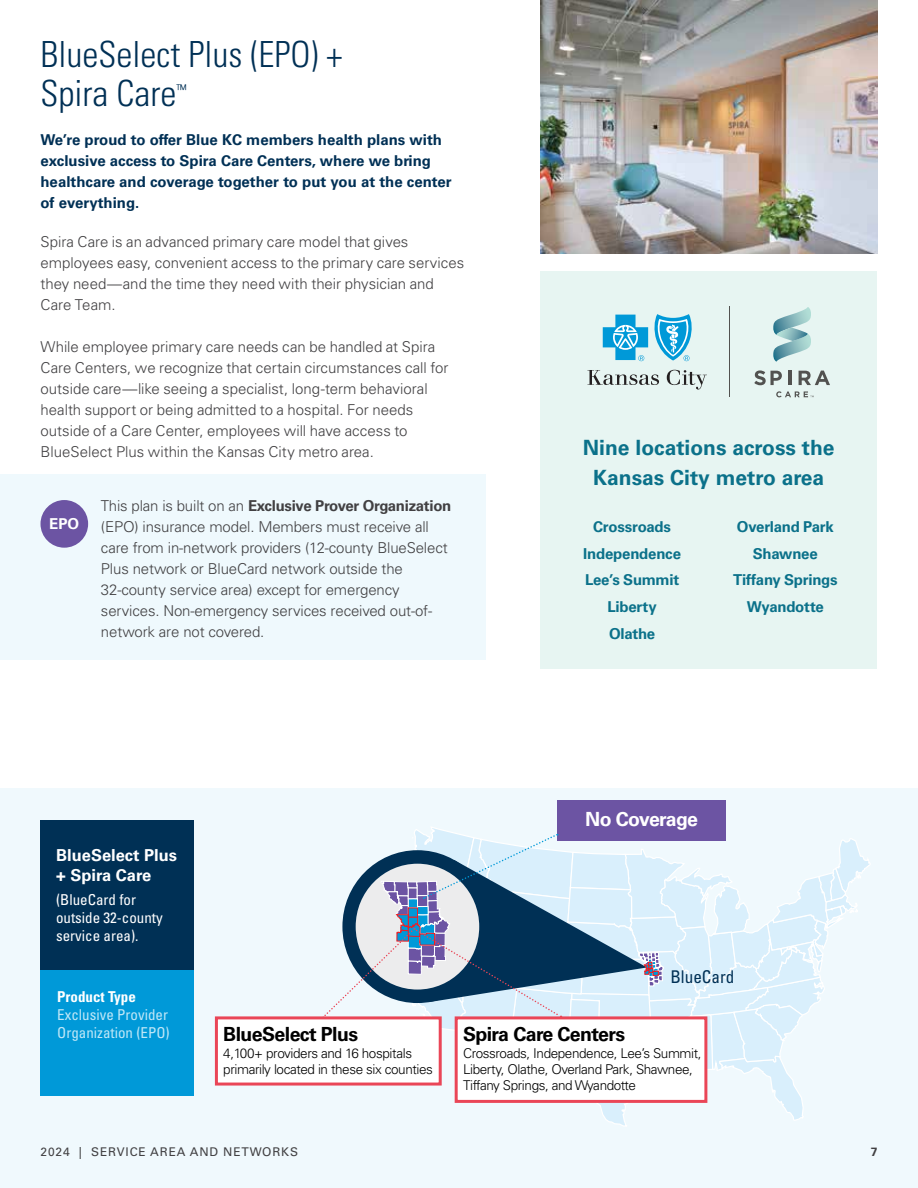
<style>
.page{position:relative;width:918px;height:1188px;background:#fff}
.page>*{position:absolute;margin:0;border:0;box-sizing:border-box;transform-origin:0 0}
.t1{font:300 condensed 36px/39px "Univers LT Std";color:#003055}
.t2{font:700 21px/30px "Univers LT Std";color:#0b718a;text-align:center}
.t3{font:700 19.5px "Univers LT Std";letter-spacing:-.03em;color:#000}
.t4{font:700 19.5px "Univers LT Std";letter-spacing:-.04em;color:#fff}
.t5{font:condensed 17.55px "Univers LT Std";color:#003055}
.t6{font:700 16.5px/19.8px "Univers LT Std";color:#fff}
.t7{font:300 15px/21px "Univers LT Std";letter-spacing:-.005em;color:#414042}
.t8{font:700 15px/21px "Univers LT Std";color:#003055}
.t9{font:700 15px/26.8px "Univers LT Std";letter-spacing:-.015em;color:#0b718a;text-align:center}
.t10{font:condensed 15px/18px "Univers LT Std";color:#fff}
.t11{font:condensed 15px/18px "Univers LT Std";color:#bfe7f7}
.t12{font:700 condensed 15px "Univers LT Std";color:#fff}
.t13{font:700 15px "Univers LT Std";color:#fff}
.t14{font:300 13.5px/16.2px "Univers LT Std";letter-spacing:-.03em;color:#000}
.t15{font:300 condensed 13.5px "Univers LT Std";color:#003055}
.t16{font:12px "Univers LT Std";letter-spacing:.07em;color:#414042}
.t17{font:700 12px "Univers LT Std";color:#414042}
.s1{font-weight:700}
</style>
<div class="page">
<div style="left:541px;top:271px;width:336px;height:398px;background:#e7f5f2"></div>
<div style="left:0;top:788px;width:918px;height:400px;background:#f0f9fd"></div>
<div style="left:40px;top:821px;width:154px;height:274px;background:#0099d8"></div>
<div style="left:40px;top:821px;width:154px;height:149px;background:#003055"></div>
<div style="left:0;top:474px;width:486px;height:186px;background:#eff9fd"></div>
<img style="left:540px;top:0;width:338px;height:254px">
<svg style="left:603px;top:315px;width:45px;height:46px"></svg>
<svg style="left:654px;top:314px;width:38px;height:47px"></svg>
<svg style="left:587px;top:370px;width:72px;height:15px"></svg>
<svg style="left:667px;top:370px;width:40px;height:20px"></svg>
<svg style="left:754px;top:370px;width:28px;height:15px"></svg>
<hr style="left:788px;top:371px;width:3px;height:14px;background:#525250">
<svg style="left:799px;top:371px;width:31px;height:14px"></svg>
<svg style="left:776px;top:391px;width:38px;height:6px"></svg>
<hr style="left:729px;top:306px;width:1px;height:91px;background:#525250">
<svg style="left:773px;top:307px;width:38px;height:55px"></svg>
<div style="left:41px;top:500px;width:47px;height:48px;background:#6c54a3;border-radius:50%"></div>
<div style="left:215px;top:1016px;width:227px;height:70px;background:#fff;border:3px solid #ea4657"></div>
<div style="left:557px;top:801px;width:169px;height:40px;background:#6c54a3"></div>
<svg style="left:323px;top:827px;width:547px;height:300px"></svg>
<h1 class="t1" style="left:40px;top:34px;width:303px">BlueSelect Plus (EPO) +<br>Spira Care</h1>
<p class="t15" style="left:176px;top:81px;width:11px">™</p>
<p class="t8" style="left:40px;top:129px;width:413px">We’re proud to offer Blue KC members health plans with exclusive access to Spira Care Centers, where we bring healthcare and coverage together to put you at the center of everything.</p>
<p class="t7" style="left:40px;top:231px;width:425px">Spira Care is an advanced primary care model that gives employees easy, convenient access to the primary care services they need—and the time they need with their physician and Care Team.</p>
<p class="t7" style="left:40px;top:336px;width:409px">While employee primary care needs can be handled at Spira Care Centers, we recognize that certain circumstances call for outside care—like seeing a specialist, long-term behavioral health support or being admitted to a hospital. For needs outside of a Care Center, employees will have access to BlueSelect Plus within the Kansas City metro area.</p>
<p class="t13" style="left:49px;top:515px;width:31px">EPO</p>
<p class="t7" style="left:101px;top:495px;width:352px">This plan is built on an <span class="s1">Exclusive Prover Organization </span>(EPO) insurance model. Members must receive all care from in-network providers (12-county BlueSelect Plus network or BlueCard network outside the 32-county service area) except for emergency services. Non-emergency services received out-of&shy;network are not covered.</p>
<p class="t6" style="left:56px;top:845px;width:123px">BlueSelect Plus + Spira Care</p>
<p class="t10" style="left:56px;top:890px;width:108px">(BlueCard for outside 32-county service area).</p>
<h2 class="t2" style="left:583px;top:433px;width:253px">Nine locations across the<br>Kansas City metro area</h2>
<p class="t9" style="left:583px;top:513px;width:99px">Crossroads<br>Independence<br>Lee’s Summit<br>Liberty<br>Olathe</p>
<p class="t9" style="left:733px;top:513px;width:106px">Overland Park<br>Shawnee<br>Tiffany Springs<br>Wyandotte</p>
<h3 class="t4" style="left:585px;top:808px;width:114px">No Coverage</h3>
<p class="t5" style="left:670px;top:966px;width:66px">BlueCard</p>
<p class="t12" style="left:57px;top:988px;width:80px">Product Type</p>
<p class="t11" style="left:57px;top:1006px;width:114px">Exclusive Provider<br>Organization (EPO)</p>
<h3 class="t3" style="left:223px;top:1023px;width:136px">BlueSelect Plus</h3>
<p class="t14" style="left:223px;top:1045px;width:211px">4,100+ providers and 16 hospitals primarily located in these six counties</p>
<h3 class="t3" style="left:463px;top:1023px;width:164px">Spira Care Centers</h3>
<p class="t14" style="left:463px;top:1045px;width:240px">Crossroads, Independence, Lee’s Summit,<br>Liberty, Olathe, Overland Park, Shawnee,<br>Tiffany Springs, and Wyandotte</p>
<p class="t16" style="left:40px;top:1145px;width:259px">2024 | SERVICE AREA AND NETWORKS</p>
<p class="t17" style="left:871px;top:1145px;width:8px">7</p>
</div>
